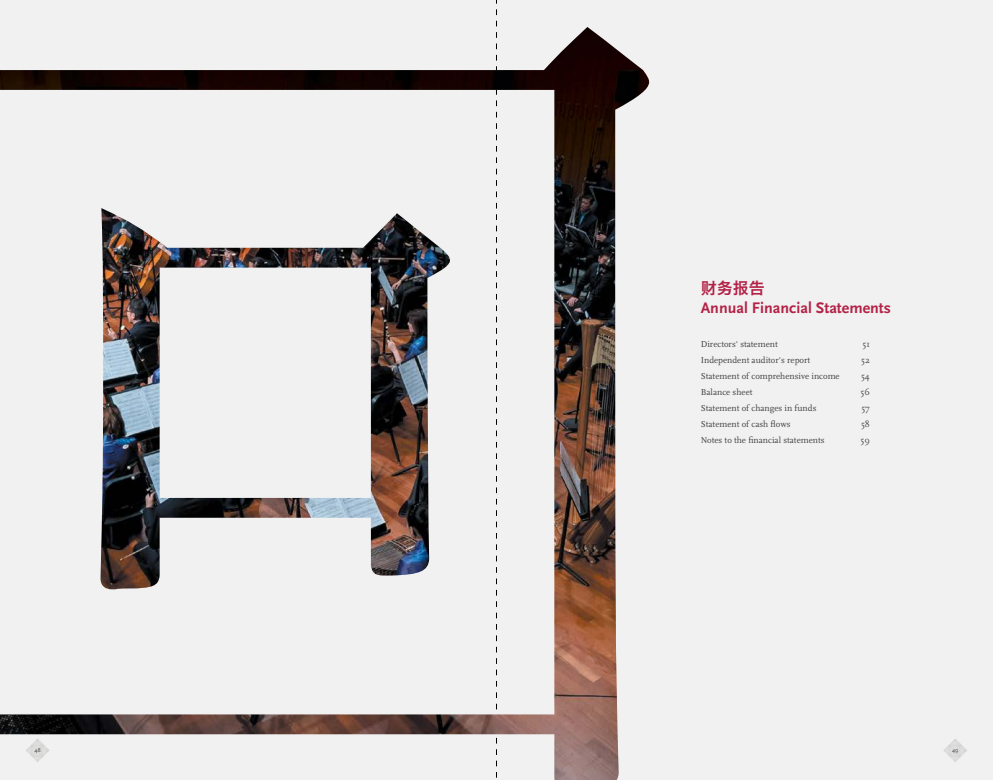
<style>
.page{position:relative;width:993px;height:780px;background:#fff}
.page>*{position:absolute;margin:0;border:0;box-sizing:border-box;transform-origin:0 0}
.t1{font:700 16px "Scala Sans Pro";color:#b32246}
.t2{font:16px "Hiragino Sans GB W6";color:#b32246}
.t3{font:9px "Scala";color:#414042}
.t4{font:6px "Scala Sans Pro";color:#4d4d4f}
</style>
<div class="page">
<div style="left:0;top:0;width:992px;height:780px;background:#f1f1f2"></div>
<img style="left:0;top:27px;width:649px;height:753px">
<h1 class="t2" style="left:700px;top:277px;width:65px">财务报告</h1>
<h1 class="t1" style="left:700px;top:299px;width:192px">Annual Financial Statements</h1>
<p class="t3" style="left:700px;top:339px;width:78px">Directors' statement</p>
<p class="t3" style="left:862px;top:339px;width:9px">51</p>
<p class="t3" style="left:700px;top:355px;width:111px">Independent auditor's report</p>
<p class="t3" style="left:861px;top:355px;width:10px">52</p>
<p class="t3" style="left:700px;top:371px;width:140px">Statement of comprehensive income</p>
<p class="t3" style="left:860px;top:371px;width:10px">54</p>
<p class="t3" style="left:700px;top:387px;width:53px">Balance sheet</p>
<p class="t3" style="left:860px;top:387px;width:11px">56</p>
<p class="t3" style="left:700px;top:403px;width:117px">Statement of changes in funds</p>
<p class="t3" style="left:861px;top:403px;width:10px">57</p>
<p class="t3" style="left:700px;top:419px;width:91px">Statement of cash flows</p>
<p class="t3" style="left:860px;top:419px;width:10px">58</p>
<p class="t3" style="left:700px;top:435px;width:125px">Notes to the financial statements</p>
<p class="t3" style="left:860px;top:435px;width:11px">59</p>
<p class="t4" style="left:35px;top:746px;width:8px">48</p>
<p class="t4" style="left:951px;top:746px;width:8px">49</p>
</div>
